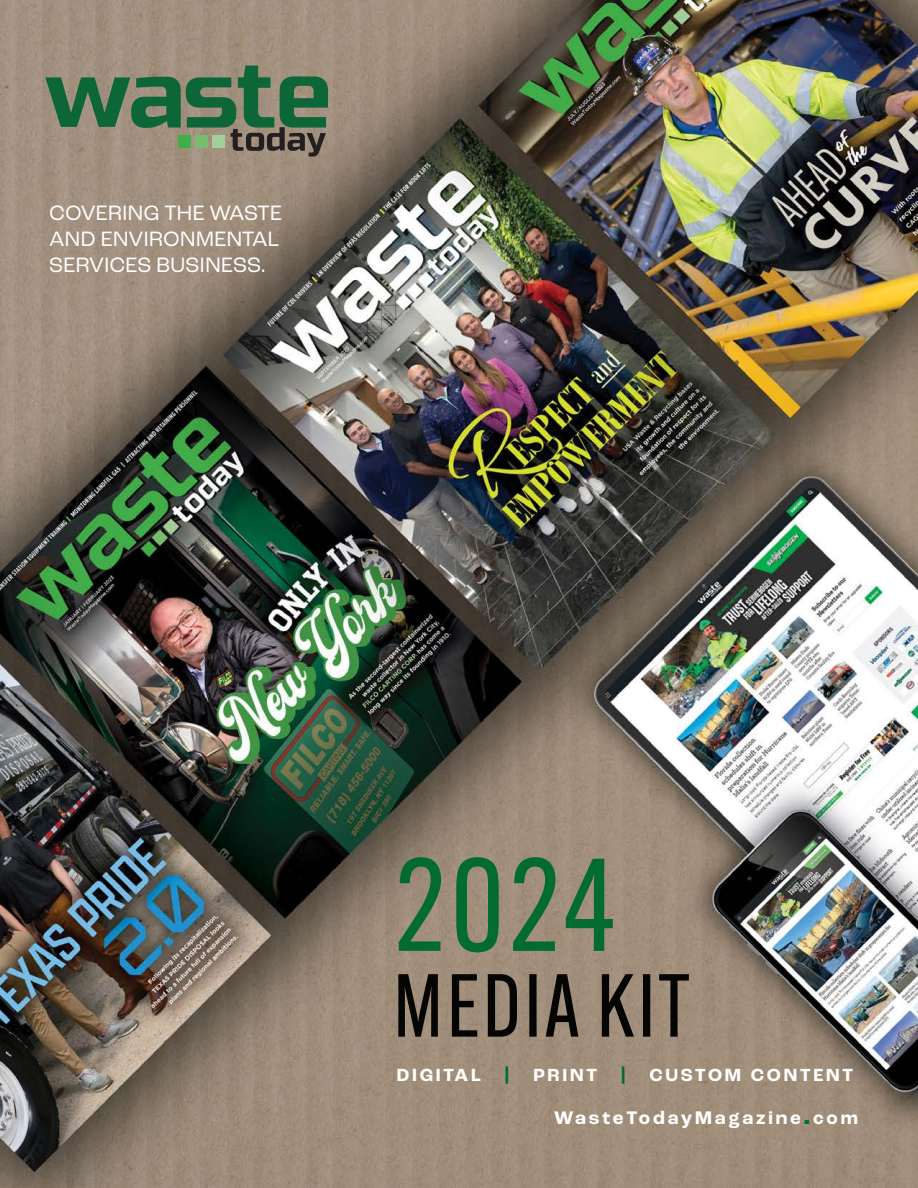
<style>
.page{position:relative;width:918px;height:1188px;background:#fff}
.page>*{position:absolute;margin:0;border:0;box-sizing:border-box;transform-origin:0 0}
._2022_BodyCopy{font:128.85px "Alternate Gothic ATF";color:#016c2d}
._2022_BodyCopy-2{font:87.3px "Alternate Gothic ATF";letter-spacing:.03em;color:#050604}
.Body_copy{font:21.9px/26.2px "Roc Grotesk";letter-spacing:-.005em;color:#fff}
.t1{font:700 19.05px "Roc Grotesk";letter-spacing:.15em;color:#fff}
.t2{font:700 18.45px "Roc Grotesk";letter-spacing:.15em;color:#fff}
.t3{font:800 expanded 18.45px "Roc Grotesk";color:#016c2d}
.s1{font-weight:900;font-stretch:expanded;color:#016c2d}
</style>
<div class="page">
<img style="left:0;top:0;width:918px;height:1188px">
<svg style="left:45px;top:66px;width:283px;height:91px;background:#687e62"></svg>
<p class="Body_copy" style="left:49px;top:199px;width:234px">COVERING THE WASTE<br>AND ENVIRONMENTAL<br>SERVICES BUSINESS.</p>
<p class="_2022_BodyCopy" style="left:395px;top:826px;width:222px">2024</p>
<p class="_2022_BodyCopy-2" style="left:393px;top:952px;width:298px">MEDIA KIT</p>
<p class="t2" style="left:397px;top:1064px;width:86px">DIGITAL</p>
<p class="t3" style="left:505px;top:1062px;width:6px">|</p>
<p class="t2" style="left:533px;top:1064px;width:65px">PRINT</p>
<p class="t3" style="left:621px;top:1062px;width:6px">|</p>
<p class="t2" style="left:650px;top:1064px;width:205px">CUSTOM CONTENT</p>
<p class="t1" style="left:554px;top:1105px;width:305px">WasteTodayMagazine<span class="s1">.</span>com</p>
</div>
